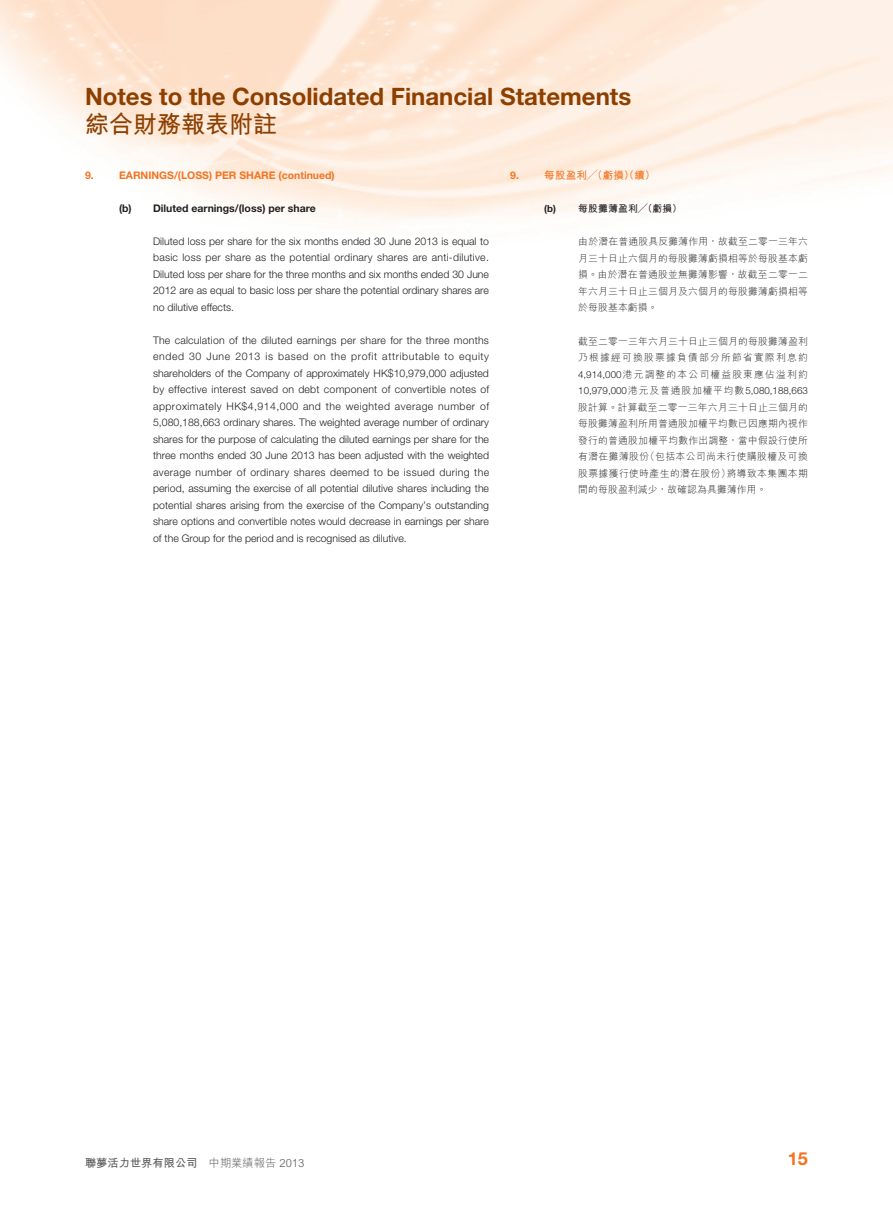
<style>
.page{position:relative;width:893px;height:1212px;background:#fff}
.page>*{position:absolute;margin:0;border:0;box-sizing:border-box;transform-origin:0 0}
.t1{font:700 24px "Helvetica Neue LT Std";color:#8d3f00}
.t2{font:700 24px "M Hei HK";color:#8d3f00}
.t3{font:700 18px "Helvetica Neue LT Std";color:#f47321}
.t4{font:300 11.25px "M Hei HK";color:#57585a}
.t5{font:300 10.5px/16.5px "Helvetica Neue LT Std";color:#231f20;text-align:justify}
.t6{font:700 10.5px "Helvetica Neue LT Std";color:#f47321}
.t7{font:700 10.5px "Helvetica Neue LT Std";color:#231f20}
.t8{font:700 10.5px "M Hei HK";letter-spacing:.02em;color:#f47321}
.t9{font:300 9.75px/16.5px "M Hei HK";letter-spacing:.045em;color:#231f20;text-align:justify}
.t10{font:300 9.75px "Helvetica Neue LT Std";color:#231f20}
.t11{font:700 9.75px "M Hei HK";letter-spacing:.02em;color:#231f20}
.s1{font-family:"Helvetica Neue LT Std"}
.s2{font-family:"M Hei HK"}
.s3{font-weight:700}
</style>
<div class="page">
<h1 class="t1" style="left:85px;top:82px;width:548px">Notes to the Consolidated Financial Statements</h1>
<h1 class="t2" style="left:85px;top:107px;width:193px">綜合財務報表附註</h1>
<p class="t6" style="left:85px;top:169px;width:10px">9.</p>
<p class="t6" style="left:119px;top:169px;width:217px">EARNINGS/(LOSS) PER SHARE (continued)</p>
<p class="t7" style="left:119px;top:202px;width:198px">(b) Diluted earnings/(loss) per share</p>
<p class="t5" style="left:153px;top:233px;width:337px">Diluted loss per share for the six months ended 30 June 2013 is equal to basic loss per share as the potential ordinary shares are anti-dilutive.<br>Diluted loss per share for the three months and six months ended 30 June 2012 are as equal to basic loss per share the potential ordinary shares are no dilutive effects.</p>
<p class="t5" style="left:153px;top:332px;width:338px">The calculation of the diluted earnings per share for the three months ended 30 June 2013 is based on the profit attributable to equity shareholders of the Company of approximately HK$10,979,000 adjusted by effective interest saved on debt component of convertible notes of approximately HK$4,914,000 and the weighted average number of 5,080,188,663 ordinary shares. The weighted average number of ordinary shares for the purpose of calculating the diluted earnings per share for the three months ended 30 June 2013 has been adjusted with the weighted average number of ordinary shares deemed to be issued during the period, assuming the exercise of all potential dilutive shares including the potential shares arising from the exercise of the Company’s outstanding share options and convertible notes would decrease in earnings per share of the Group for the period and is recognised as dilutive.</p>
<p class="t6" style="left:510px;top:169px;width:10px">9.</p>
<p class="t8" style="left:544px;top:168px;width:113px">每股盈利╱（虧損）（續）</p>
<p class="t11" style="left:544px;top:202px;width:139px"><span class="s1">(b)</span> 每股攤薄盈利╱（虧損）</p>
<p class="t9" style="left:578px;top:233px;width:231px">由於潛在普通股具反攤薄作用，故截至二零一三年六月三十日止六個月的每股攤薄虧損相等於每股基本虧損。由於潛在普通股並無攤薄影響，故截至二零一二年六月三十日止三個月及六個月的每股攤薄虧損相等於每股基本虧損。</p>
<p class="t9" style="left:578px;top:332px;width:231px">截至二零一三年六月三十日止三個月的每股攤薄盈利乃根據經可換股票據負債部分所節省實際利息約<span class="s1">4,914,000</span>港元調整的本公司權益股東應佔溢利約</p>
<p class="t10" style="left:578px;top:385px;width:231px">10,979,000<span class="s2">港元及普通股加權平均數</span>5,080,188,663</p>
<p class="t9" style="left:578px;top:398px;width:231px">股計算。計算截至二零一三年六月三十日止三個月的每股攤薄盈利所用普通股加權平均數已因應期內視作發行的普通股加權平均數作出調整，當中假設行使所有潛在攤薄股份（包括本公司尚未行使購股權及可換股票據獲行使時產生的潛在股份）將導致本集團本期間的每股盈利減少，故確認為具攤薄作用。</p>
<p class="t4" style="left:85px;top:1157px;width:221px"><span class="s3">聯夢活力世界有限公司</span>　中期業績報告 2013</p>
<h2 class="t3" style="left:788px;top:1148px;width:22px">15</h2>
</div>
